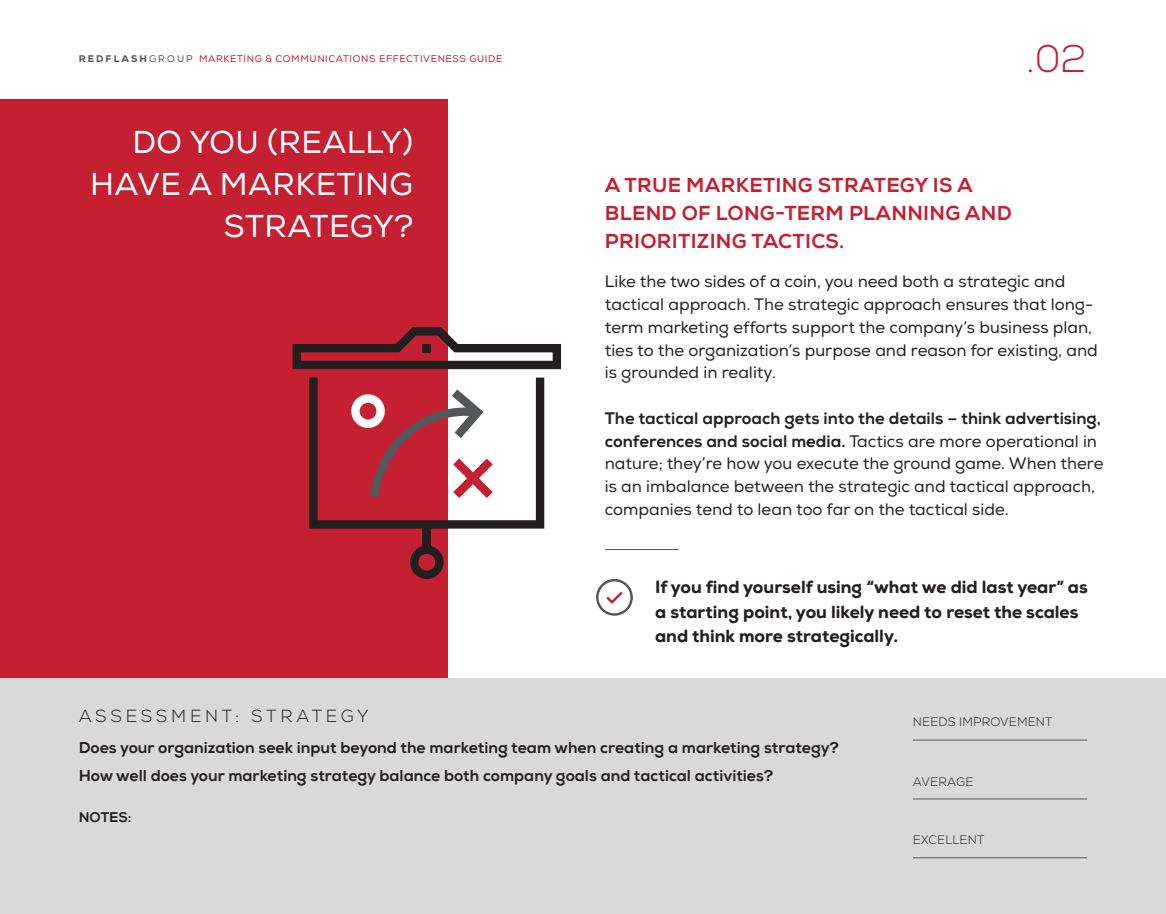
<style>
.page{position:relative;width:1166px;height:914px;background:#fff}
.page>*{position:absolute;margin:0;border:0;box-sizing:border-box;transform-origin:0 0}
.t1{font:300 38.5px "Nexa";color:#c42032}
.t2{font:31.5px/42px "Nexa";letter-spacing:.015em;color:#fff;text-align:right}
.t3{font:20.12px/28px "Nexa X Bold";letter-spacing:.015em;color:#c42032}
.t4{font:800 17.5px/24.5px "Nexa";color:#231f20}
.t5{font:300 17.5px "Nexa";letter-spacing:.215em;color:#231f20}
.t6{font:16.62px/22.8px "Nexa";color:#231f20}
.t7{font:16.62px "Nexa X Bold";color:#231f20}
.t8{font:15.75px/28px "Nexa X Bold";color:#231f20}
.t9{font:14px "Nexa X Bold";color:#231f20}
.t10{font:300 12.25px "Nexa";letter-spacing:.015em;color:#231f20}
.t11{font:9.62px "Nexa";letter-spacing:.065em;color:#c42032}
.s1{font-weight:800;color:#54565a}
.s2{color:#54565a}
.s3{font-family:"Nexa X Bold"}
</style>
<div class="page">
<hr style="left:605px;top:549px;width:73px;height:1px;background:#54565a">
<svg style="left:596px;top:579px;width:37px;height:36px"></svg>
<div style="left:0;top:99px;width:447px;height:581px;background:#c42032"></div>
<div style="left:0;top:678px;width:1166px;height:236px;background:#dad9da"></div>
<hr style="left:913px;top:739px;width:174px;height:1px;background:#54565a">
<hr style="left:913px;top:798px;width:174px;height:1px;background:#54565a">
<hr style="left:913px;top:857px;width:174px;height:1px;background:#54565a">
<div style="left:422px;top:524px;width:9px;height:25px;background:#231f20"></div>
<svg style="left:309px;top:377px;width:235px;height:151px"></svg>
<svg style="left:292px;top:327px;width:269px;height:42px"></svg>
<svg style="left:410px;top:546px;width:33px;height:33px"></svg>
<div style="left:422px;top:344px;width:9px;height:8px;background:#231f20"></div>
<p class="t11" style="left:79px;top:53px;width:425px"><span class="s1">REDFLASH</span> <span class="s2">GROUP</span> MARKETING &amp; COMMUNICATIONS EFFECTIVENESS GUIDE</p>
<h1 class="t1" style="left:1026px;top:36px;width:62px">.02</h1>
<h2 class="t2" style="left:90px;top:122px;width:324px">DO YOU (REALLY)<br>HAVE A MARKETING<br>STRATEGY?</h2>
<p class="t3" style="left:605px;top:171px;width:408px">A TRUE MARKETING STRATEGY IS A<br>BLEND OF LONG-TERM PLANNING AND<br>PRIORITIZING TACTICS.</p>
<p class="t6" style="left:605px;top:270px;width:494px">Like the two sides of a coin, you need both a strategic and tactical approach. The strategic approach ensures that long&shy;term marketing efforts support the company’s business plan, ties to the organization’s purpose and reason for existing, and is grounded in reality.</p>
<p class="t7" style="left:605px;top:408px;width:498px">The tactical approach gets into the details – think advertising,</p>
<p class="t6" style="left:605px;top:430px;width:500px"><span class="s3">conferences and social media.</span> Tactics are more operational in nature; they’re how you execute the ground game. When there is an imbalance between the strategic and tactical approach, companies tend to lean too far on the tactical side.</p>
<p class="t4" style="left:655px;top:574px;width:434px">If you find yourself using “what we did last year” as a starting point, you likely need to reset the scales and think more strategically.</p>
<p class="t5" style="left:79px;top:705px;width:291px">ASSESSMENT: STRATEGY</p>
<p class="t10" style="left:913px;top:714px;width:141px">NEEDS IMPROVEMENT</p>
<p class="t8" style="left:79px;top:733px;width:762px">Does your organization seek input beyond the marketing team when creating a marketing strategy?<br>How well does your marketing strategy balance both company goals and tactical activities?</p>
<p class="t9" style="left:79px;top:808px;width:54px">NOTES:</p>
<p class="t10" style="left:913px;top:774px;width:62px">AVERAGE</p>
<p class="t10" style="left:913px;top:832px;width:73px">EXCELLENT</p>
</div>
